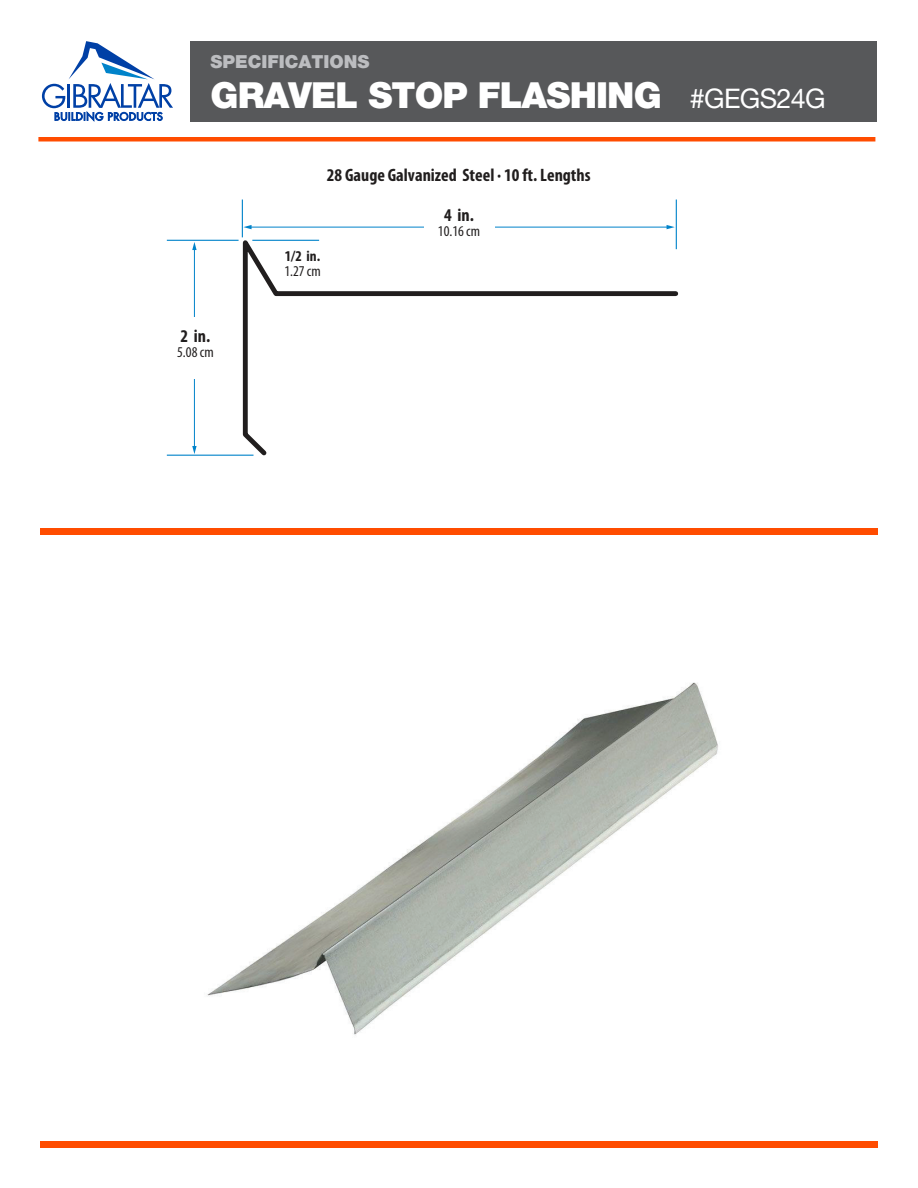
<style>
.page{position:relative;width:918px;height:1188px;background:#fff}
.page>*{position:absolute;margin:0;border:0;box-sizing:border-box;transform-origin:0 0}
.t1{font:900 36px "Helvetica Neue";letter-spacing:-.025em;color:#fff}
.t2{font:700 condensed 18px "Myriad Pro";color:#211e1e}
.t3{font:900 18px "Helvetica Neue";color:#bcbdc0}
.t4{font:condensed 15px "Myriad Pro";color:#211e1e}
.t5{font:700 condensed 15px "Myriad Pro";color:#211e1e}
.s1{font-weight:400;font-size:27px}
</style>
<div class="page">
<img style="left:186px;top:682px;width:561px;height:460px">
<div style="left:190px;top:41px;width:687px;height:80px;background:#57585a"></div>
<svg style="left:42px;top:41px;width:131px;height:81px"></svg>
<div style="left:38px;top:137px;width:837px;height:5px;background:#ff4c00"></div>
<div style="left:40px;top:1142px;width:837px;height:6px;background:#ff4c00"></div>
<div style="left:40px;top:529px;width:837px;height:6px;background:#ff4c00"></div>
<hr style="left:242px;top:200px;width:1px;height:37px;background:#0083ca">
<hr style="left:676px;top:200px;width:1px;height:49px;background:#0083ca">
<hr style="left:167px;top:455px;width:87px;height:1px;background:#0083ca">
<hr style="left:167px;top:240px;width:72px;height:1px;background:#0083ca">
<hr style="left:194px;top:249px;width:1px;height:198px;background:#0083ca">
<svg style="left:192px;top:242px;width:5px;height:8px"></svg>
<svg style="left:192px;top:446px;width:5px;height:8px"></svg>
<div style="left:160px;top:317px;width:71px;height:62px;background:#fff"></div>
<svg style="left:240px;top:225px;width:439px;height:231px"></svg>
<p class="t3" style="left:210px;top:51px;width:161px">SPECIFICATIONS</p>
<h1 class="t1" style="left:211px;top:74px;width:617px">GRAVEL STOP FLASHING <span class="s1">#GEGS24G</span></h1>
<p class="t2" style="left:327px;top:164px;width:265px">28 Gauge Galvanized Steel · 10 ft. Lengths</p>
<p class="t2" style="left:444px;top:204px;width:31px">4 in.</p>
<p class="t4" style="left:438px;top:222px;width:44px">10.16 cm</p>
<p class="t2" style="left:181px;top:325px;width:31px">2 in.</p>
<p class="t4" style="left:177px;top:343px;width:38px">5.08 cm</p>
<p class="t5" style="left:285px;top:246px;width:37px">1/2 in.</p>
<p class="t4" style="left:284px;top:262px;width:38px">1.27 cm</p>
</div>
